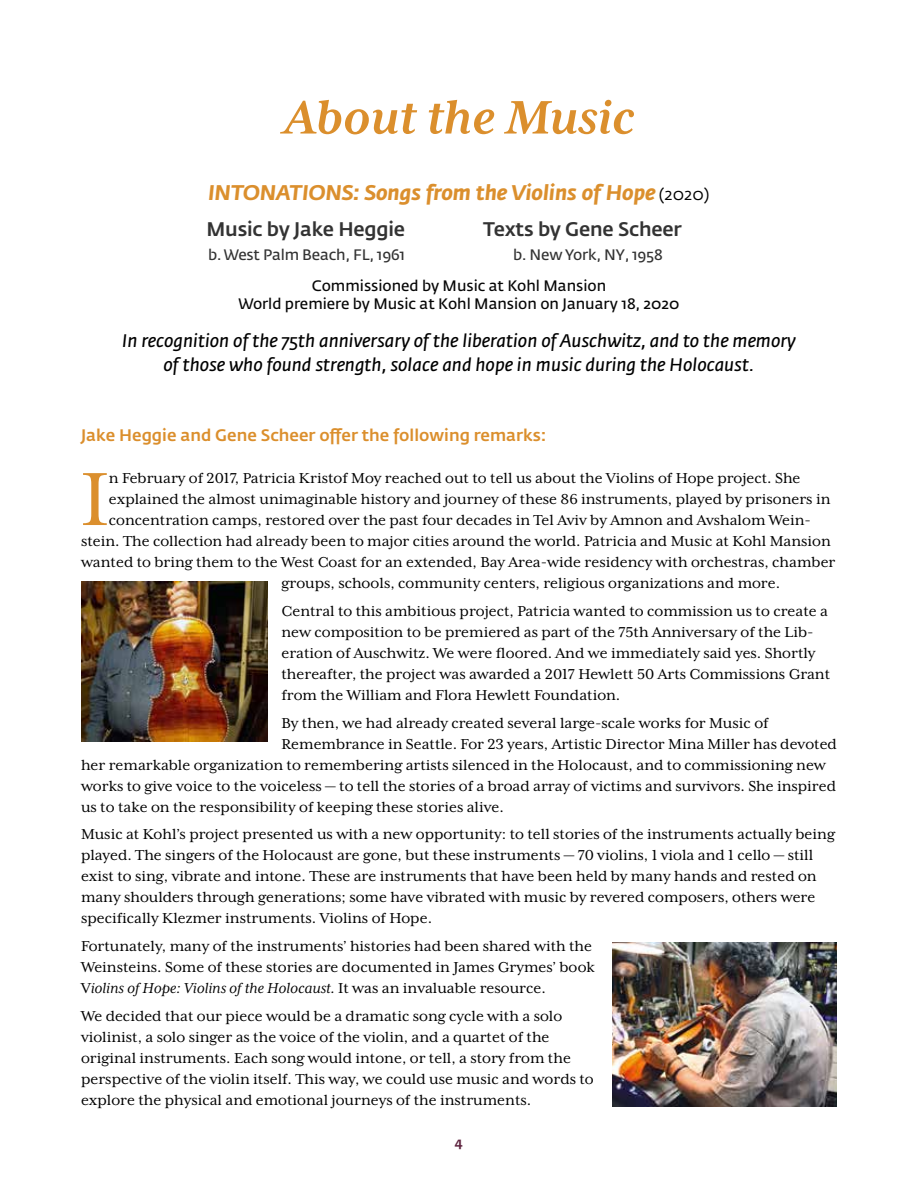
<style>
.page{position:relative;width:918px;height:1188px;background:#fff}
.page>*{position:absolute;margin:0;border:0;box-sizing:border-box;transform-origin:0 0}
.t1{font:86.55px "Mrs Eaves XL Ser R";color:#db8f2d}
.t2{font:54px "Mrs Eaves XL Ser BI";color:#db8f2d}
.t3{font:italic 700 21px "Fedra Sans Std";color:#db8f2d}
.t4{font:500 19.5px "Fedra Sans Std";letter-spacing:-.01em;color:#333}
.t5{font:italic 18px/24px "Fedra Sans Std";color:#000;text-align:center}
.t6{font:16.5px/21px "Mrs Eaves XL Ser R";color:#000}
.t7{font:16.5px "Mrs Eaves XL Ser RI";color:#000}
.t8{font:500 16.5px "Fedra Sans Std";color:#db8f2d}
.t9{font:15px/18px "Fedra Sans Std";color:#060606;text-align:center}
.t10{font:15px "Fedra Sans Std";letter-spacing:-.01em;color:#333}
.t11{font:500 13.5px "Fedra Sans Std";color:#5e233f}
.s1{font-weight:400;font-style:normal;font-size:16.5px;color:#000}
.s2{font-family:"Mrs Eaves XL Ser R"}
</style>
<div class="page">
<img style="left:612px;top:943px;width:225px;height:164px">
<img style="left:81px;top:581px;width:187px;height:161px">
<h2 class="t2" style="left:284px;top:87px;width:352px">About the Music</h2>
<p class="t3" style="left:209px;top:179px;width:503px">INTONATIONS: Songs from the Violins of Hope <span class="s1">(2020)</span></p>
<p class="t4" style="left:207px;top:217px;width:200px">Music by Jake Heggie</p>
<p class="t4" style="left:483px;top:217px;width:200px">Texts by Gene Scheer</p>
<p class="t10" style="left:208px;top:245px;width:199px">b. West Palm Beach, FL, 1961</p>
<p class="t10" style="left:513px;top:245px;width:151px">b. New York, NY, 1958</p>
<p class="t9" style="left:238px;top:277px;width:443px">Commissioned by Music at Kohl Mansion<br>World premiere by Music at Kohl Mansion on January 18, 2020</p>
<p class="t5" style="left:122px;top:328px;width:675px">In recognition of the 75th anniversary of the liberation of Auschwitz, and to the memory of those who found strength, solace and hope in music during the Holocaust.</p>
<p class="t8" style="left:81px;top:425px;width:467px">Jake Heggie and Gene Scheer offer the following remarks:</p>
<h1 class="t1" style="left:81px;top:452px;width:29px">I</h1>
<p class="t6" style="left:109px;top:468px;width:693px">n February of 2017, Patricia Kristof Moy reached out to tell us about the Violins of Hope project. She</p>
<p class="t6" style="left:109px;top:489px;width:723px">explained the almost unimaginable history and journey of these 86 instruments, played by prisoners in</p>
<p class="t6" style="left:109px;top:510px;width:704px">concentration camps, restored over the past four decades in Tel Aviv by Amnon and Avshalom Wein-</p>
<p class="t6" style="left:81px;top:531px;width:751px">stein. The collection had already been to major cities around the world. Patricia and Music at Kohl Mansion</p>
<p class="t6" style="left:81px;top:552px;width:756px">wanted to bring them to the West Coast for an extended, Bay Area-wide residency with orchestras, chamber</p>
<p class="t6" style="left:281px;top:573px;width:500px">groups, schools, community centers, religious organizations and more.</p>
<p class="t6" style="left:281px;top:600px;width:550px">Central to this ambitious project, Patricia wanted to commission us to create a new composition to be premiered as part of the 75th Anniversary of the Lib&shy;eration of Auschwitz. We were floored. And we immediately said yes. Shortly thereafter, the project was awarded a 2017 Hewlett 50 Arts Commissions Grant from the William and Flora Hewlett Foundation.</p>
<p class="t6" style="left:281px;top:712px;width:489px">By then, we had already created several large-scale works for Music of</p>
<p class="t6" style="left:281px;top:733px;width:557px">Remembrance in Seattle. For 23 years, Artistic Director Mina Miller has devoted</p>
<p class="t6" style="left:81px;top:754px;width:746px">her remarkable organization to remembering artists silenced in the Holocaust, and to commissioning new</p>
<p class="t6" style="left:81px;top:775px;width:757px">works to give voice to the voiceless — to tell the stories of a broad array of victims and survivors. She inspired</p>
<p class="t6" style="left:81px;top:796px;width:424px">us to take on the responsibility of keeping these stories alive.</p>
<p class="t6" style="left:81px;top:824px;width:755px">Music at Kohl’s project presented us with a new opportunity: to tell stories of the instruments actually being played. The singers of the Holocaust are gone, but these instruments — 70 violins, 1 viola and 1 cello — still exist to sing, vibrate and intone. These are instruments that have been held by many hands and rested on many shoulders through generations; some have vibrated with music by revered composers, others were specifically Klezmer instruments. Violins of Hope.</p>
<p class="t6" style="left:81px;top:936px;width:515px">Fortunately, many of the instruments’ histories had been shared with the<br>Weinsteins. Some of these stories are documented in James Grymes’ book</p>
<p class="t7" style="left:81px;top:979px;width:466px"><span class="s2">V</span>iolins of Hope: Violins of the Holocaust. <span class="s2">It was an invaluable resource.</span></p>
<p class="t6" style="left:81px;top:1006px;width:514px">We decided that our piece would be a dramatic song cycle with a solo violinist, a solo singer as the voice of the violin, and a quartet of the original instruments. Each song would intone, or tell, a story from the perspective of the violin itself. This way, we could use music and words to explore the physical and emotional journeys of the instruments.</p>
<p class="t11" style="left:455px;top:1134px;width:10px">4</p>
</div>
